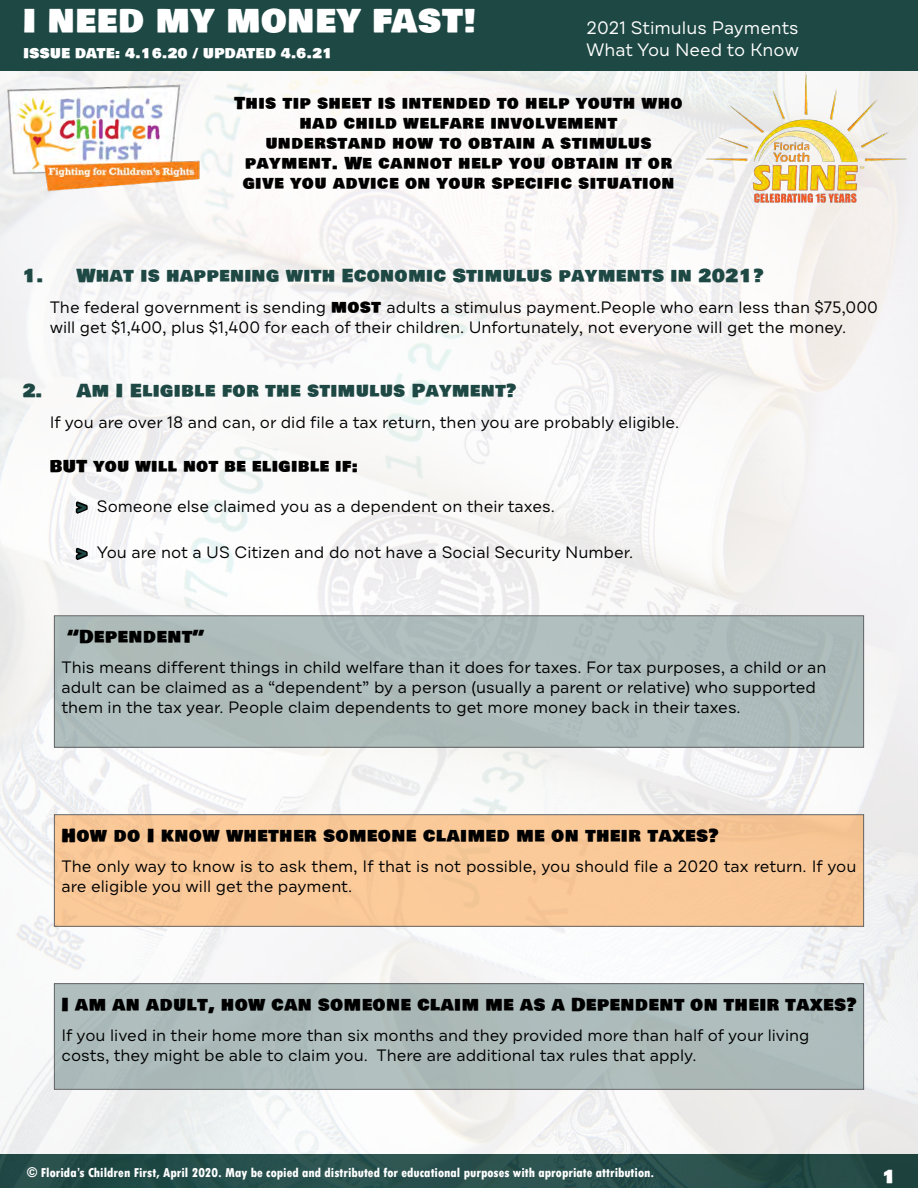
<style>
.page{position:relative;width:918px;height:1188px;background:#fff}
.page>*{position:absolute;margin:0;border:0;box-sizing:border-box;transform-origin:0 0}
.t1{font:31.5px "Bowlby One SC";letter-spacing:.04em;color:#fff}
.t2{font:18px "Bowlby One SC";letter-spacing:.04em;color:#000}
.t3{font:18px "Bowlby One SC";letter-spacing:.04em;color:#1e4844}
.t4{font:18px/21.6px "Draft B";color:#fff}
.t5{font:18px "Bowlby One SC";color:#fff}
.t6{font:16.5px/19.8px "Draft B";color:#000}
.t7{font:16.5px/19.8px "Bowlby One SC";letter-spacing:.05em;color:#000;text-align:center}
.t8{font:800 condensed 13.5px "Tw Cen";color:#fff}
.t9{font:13.5px "Bowlby One SC";letter-spacing:.04em;color:#fff}
.s1{font-family:"Bowlby One SC"}
</style>
<div class="page">
<img style="left:0;top:71px;width:918px;height:1117px">
<div style="left:0;top:0;width:918px;height:71px;background:#1e4844"></div>
<div style="left:54px;top:984px;width:810px;height:105px;background:#aebcbc"></div>
<div style="left:54px;top:983px;width:810px;height:107px;border:1px solid #636466"></div>
<div style="left:54px;top:616px;width:810px;height:131px;background:#aebcbb"></div>
<div style="left:54px;top:615px;width:810px;height:133px;border:1px solid #636466"></div>
<div style="left:54px;top:815px;width:810px;height:111px;background:#fac998"></div>
<div style="left:54px;top:814px;width:810px;height:113px;border:1px solid #636466"></div>
<img style="left:0;top:76px;width:210px;height:124px">
<img style="left:700px;top:71px;width:213px;height:140px">
<h1 class="t1" style="left:23px;top:-2px;width:454px">I NEED MY MONEY FAST!</h1>
<p class="t9" style="left:23px;top:43px;width:311px">ISSUE DATE: 4.16.20 / UPDATED 4.6.21</p>
<p class="t4" style="left:586px;top:17px;width:214px">2021 Stimulus Payments<br>What You Need to Know</p>
<p class="t7" style="left:235px;top:94px;width:450px">This tip sheet is intended to help youth who had child welfare involvement<br>understand how to obtain a stimulus payment. We cannot help you obtain it or give you advice on your specific situation</p>
<p class="t3" style="left:23px;top:262px;width:742px">1. What is happening with Economic Stimulus payments in 2021?</p>
<p class="t6" style="left:50px;top:297px;width:830px">The federal government is sending <span class="s1">most</span> adults a stimulus payment.People who earn less than $75,000 will get $1,400, plus $1,400 for each of their children. Unfortunately, not everyone will get the money.</p>
<p class="t3" style="left:23px;top:378px;width:495px">2. Am I Eligible for the stimulus Payment?</p>
<p class="t6" style="left:50px;top:412px;width:631px">If you are over 18 and can, or did file a tax return, then you are probably eligible.</p>
<p class="t7" style="left:50px;top:457px;width:310px">BUT you will not be eligible if:</p>
<p class="t6" style="left:77px;top:496px;width:480px"><span class="s1">&gt;</span> Someone else claimed you as a dependent on their taxes.</p>
<p class="t6" style="left:77px;top:543px;width:558px"><span class="s1">&gt;</span> You are not a US Citizen and do not have a Social Security Number.</p>
<p class="t2" style="left:68px;top:623px;width:138px">“Dependent”</p>
<p class="t6" style="left:62px;top:658px;width:767px">This means different things in child welfare than it does for taxes. For tax purposes, a child or an adult can be claimed as a “dependent” by a person (usually a parent or relative) who supported them in the tax year. People claim dependents to get more money back in their taxes.</p>
<p class="t2" style="left:62px;top:822px;width:659px">How do I know whether someone claimed me on their taxes?</p>
<p class="t6" style="left:62px;top:857px;width:797px">The only way to know is to ask them, If that is not possible, you should file a 2020 tax return. If you are eligible you will get the payment.</p>
<p class="t2" style="left:62px;top:991px;width:797px">I am an adult, how can someone claim me as a Dependent on their taxes?</p>
<p class="t6" style="left:62px;top:1026px;width:750px">If you lived in their home more than six months and they provided more than half of your living costs, they might be able to claim you. There are additional tax rules that apply.</p>
<p class="t8" style="left:27px;top:1164px;width:629px">© Florida’s Children First, April 2020. May be copied and distributed for educational purposes with apropriate attribution.</p>
<p class="t5" style="left:882px;top:1163px;width:15px">1</p>
</div>
